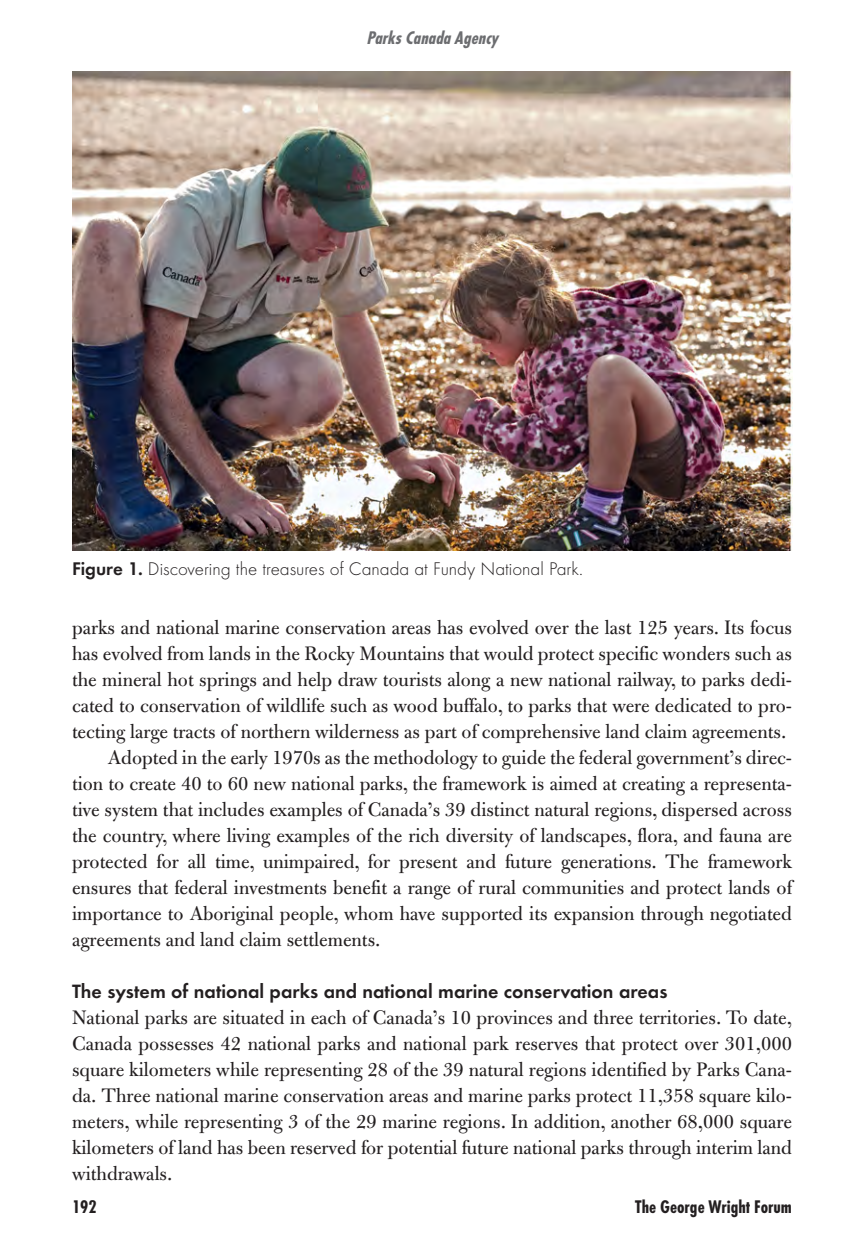
<style>
.page{position:relative;width:864px;height:1260px;background:#fff}
.page>*{position:absolute;margin:0;border:0;box-sizing:border-box;transform-origin:0 0}
.t1{font:21px/26px "Bulmer";color:#231f20;text-align:justify}
.t2{font:700 20px "Function";color:#231f20}
.t3{font:300 19px "Function LH";color:#231f20}
.t4{font:700 19px "Function Cond";color:#231f20}
.t5{font:italic 700 19px "Function Cond";color:#6c6d70}
.s1{font-family:"Function";font-weight:700}
</style>
<div class="page">
<img style="left:72px;top:72px;width:720px;height:478px">
<p class="t5" style="left:366px;top:26px;width:133px">Parks Canada Agency</p>
<p class="t3" style="left:72px;top:557px;width:513px"><span class="s1">Figure 1.</span> Discovering the treasures of Canada at Fundy National Park.</p>
<p class="t1" style="left:72px;top:616px;width:721px">parks and national marine conservation areas has evolved over the last 125 years. Its focus</p>
<p class="t1" style="left:72px;top:642px;width:722px">has evolved from lands in the Rocky Mountains that would protect specific wonders such as</p>
<p class="t1" style="left:72px;top:668px;width:722px">the mineral hot springs and help draw tourists along a new national railway, to parks dedi-</p>
<p class="t1" style="left:72px;top:694px;width:722px">cated to conservation of wildlife such as wood buffalo, to parks that were dedicated to pro-</p>
<p class="t1" style="left:72px;top:720px;width:716px">tecting large tracts of northern wilderness as part of comprehensive land claim agreements.</p>
<p class="t1" style="left:108px;top:746px;width:686px">Adopted in the early 1970s as the methodology to guide the federal government’s direc-</p>
<p class="t1" style="left:72px;top:772px;width:722px">tion to create 40 to 60 new national parks, the framework is aimed at creating a representa-</p>
<p class="t1" style="left:72px;top:798px;width:721px">tive system that includes examples of Canada’s 39 distinct natural regions, dispersed across</p>
<p class="t1" style="left:72px;top:824px;width:722px">the country, where living examples of the rich diversity of landscapes, flora, and fauna are</p>
<p class="t1" style="left:72px;top:850px;width:721px">protected for all time, unimpaired, for present and future generations. The framework</p>
<p class="t1" style="left:72px;top:876px;width:721px">ensures that federal investments benefit a range of rural communities and protect lands of</p>
<p class="t1" style="left:72px;top:902px;width:722px">importance to Aboriginal people, whom have supported its expansion through negotiated</p>
<p class="t1" style="left:72px;top:928px;width:310px">agreements and land claim settlements.</p>
<p class="t2" style="left:72px;top:979px;width:597px">The system of national parks and national marine conservation areas</p>
<p class="t1" style="left:72px;top:1006px;width:722px">National parks are situated in each of Canada’s 10 provinces and three territories. To date, Canada possesses 42 national parks and national park reserves that protect over 301,000 square kilometers while representing 28 of the 39 natural regions identified by Parks Cana&shy;da. Three national marine conservation areas and marine parks protect 11,358 square kilo&shy;meters, while representing 3 of the 29 marine regions. In addition, another 68,000 square kilometers of land has been reserved for potential future national parks through interim land withdrawals.</p>
<p class="t4" style="left:72px;top:1195px;width:26px">192</p>
<p class="t4" style="left:635px;top:1195px;width:158px">The George Wright Forum</p>
</div>
